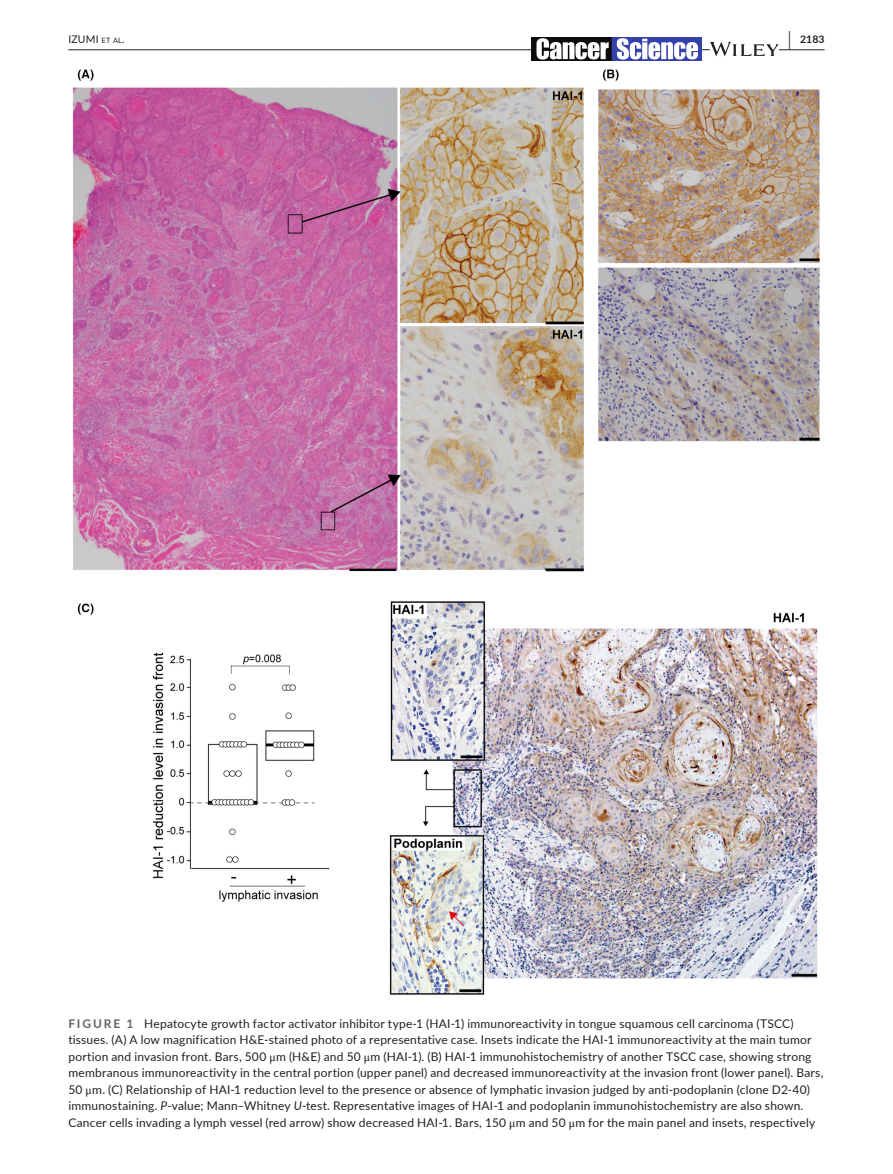
<style>
.page{position:relative;width:893px;height:1174px;background:#fff}
.page>*{position:absolute;margin:0;border:0;box-sizing:border-box;transform-origin:0 0}
.t1{font:12px/16.5px "Lato";letter-spacing:.015em;color:#231f20}
.t2{font:10.5px "Lato";letter-spacing:.015em;color:#231f20}
.t3{font:700 10.5px "Lato";color:#231f20}
.s1{font-size:7.35px}
.s2{font-size:19.5px}
.s3{font-weight:700;color:#636366}
.s4{font-family:"STIX"}
.s5{font-style:italic}
</style>
<div class="page">
<hr style="left:68px;top:49px;width:756px;height:1px;background:#231f20">
<img style="left:531px;top:37px;width:170px;height:24px">
<svg style="left:710px;top:42px;width:69px;height:14px"></svg>
<img style="left:72px;top:69px;width:748px;height:926px">
<p class="t2" style="left:68px;top:31px;width:58px">IZUMI <span class="s1">et al</span>.</p>
<p class="t3" style="left:789px;top:31px;width:37px"><span class="s2">|</span> 2183</p>
<p class="t1" style="left:68px;top:1014px;width:756px"><span class="s3">FIGURE 1</span> Hepatocyte growth factor activator inhibitor type-1 (HAI-1) immunoreactivity in tongue squamous cell carcinoma (TSCC) tissues. (A) A low magnification H&amp;E-stained photo of a representative case. Insets indicate the HAI-1 immunoreactivity at the main tumor portion and invasion front. Bars, 500 <span class="s4">μ</span>m (H&amp;E) and 50 <span class="s4">μ</span>m (HAI-1). (B) HAI-1 immunohistochemistry of another TSCC case, showing strong membranous immunoreactivity in the central portion (upper panel) and decreased immunoreactivity at the invasion front (lower panel). Bars, 50 <span class="s4">μ</span>m. (C) Relationship of HAI-1 reduction level to the presence or absence of lymphatic invasion judged by anti-podoplanin (clone D2-40) immunostaining. <span class="s5">P</span>-value; Mann–Whitney <span class="s5">U</span>-test. Representative images of HAI-1 and podoplanin immunohistochemistry are also shown.<br>Cancer cells invading a lymph vessel (red arrow) show decreased HAI-1. Bars, 150 <span class="s4">μ</span>m and 50 <span class="s4">μ</span>m for the main panel and insets, respectively</p>
</div>
